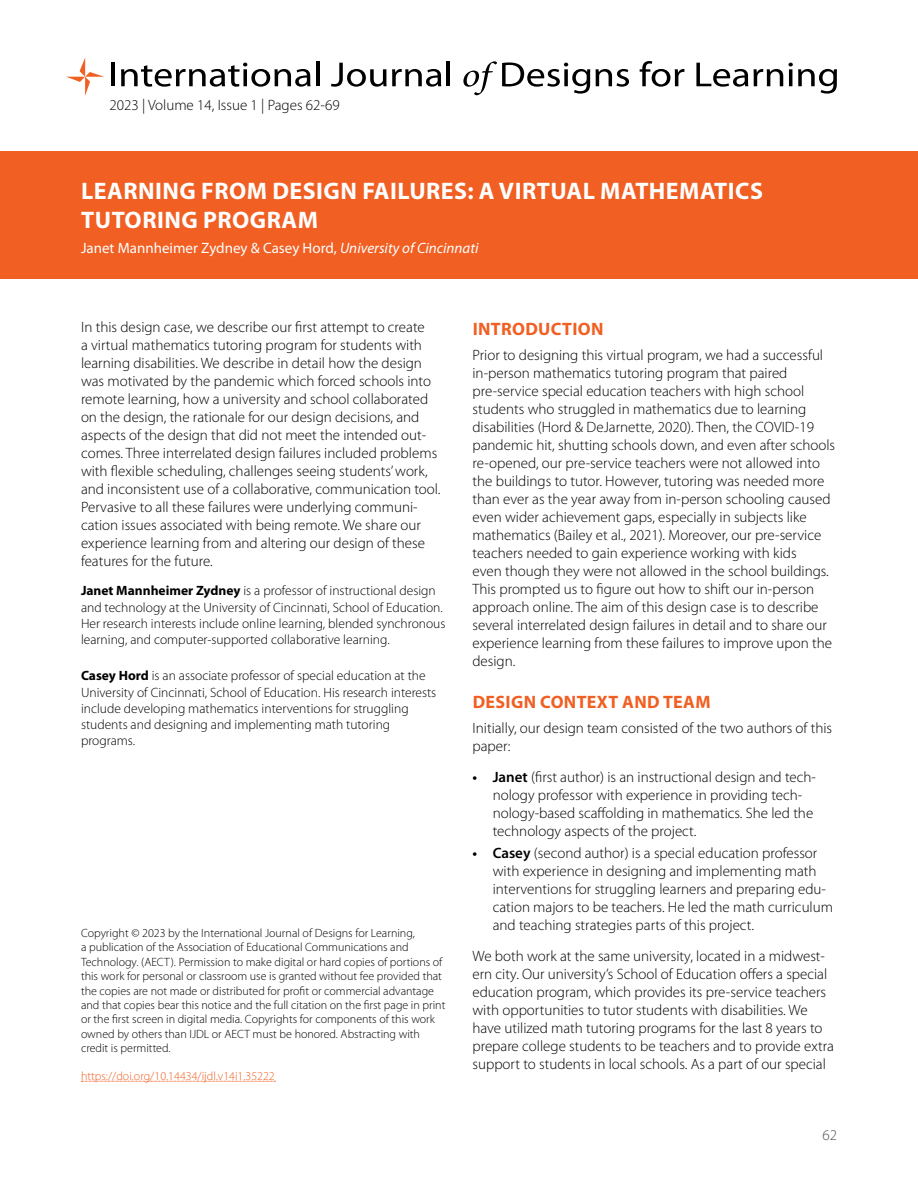
<style>
.page{position:relative;width:918px;height:1188px;background:#fff}
.page>*{position:absolute;margin:0;border:0;box-sizing:border-box;transform-origin:0 0}
.t1{font:700 24px/28.8px "Myriad Pro";letter-spacing:.02em;color:#fff}
.t2{font:700 18px "Myriad Pro";letter-spacing:.02em;color:#f15f22}
.t3{font:300 15px/18px "Myriad Pro";color:#000}
.t4{font:15px "Myriad Pro";color:#fff}
.t5{font:300 15px "Myriad Pro";color:#4d4d4f}
.t6{font:300 13.5px/16.2px "Myriad Pro";color:#000}
.t7{font:300 12px/14.4px "Myriad Pro";color:#000}
.t8{font:300 12px "Myriad Pro";color:#f15f22}
.s1{font-style:italic}
.s2{font-weight:700}
.s3{font-weight:600}
</style>
<div class="page">
<svg style="left:66px;top:58px;width:38px;height:38px"></svg>
<hr style="left:111px;top:63px;width:4px;height:23px;background:#000">
<svg style="left:121px;top:63px;width:190px;height:24px"></svg>
<hr style="left:316px;top:61px;width:3px;height:25px;background:#000">
<svg style="left:331px;top:63px;width:110px;height:24px"></svg>
<hr style="left:447px;top:61px;width:3px;height:25px;background:#000">
<svg style="left:463px;top:61px;width:127px;height:34px"></svg>
<svg style="left:596px;top:69px;width:33px;height:18px"></svg>
<svg style="left:640px;top:61px;width:44px;height:26px"></svg>
<svg style="left:696px;top:63px;width:52px;height:24px"></svg>
<svg style="left:754px;top:69px;width:29px;height:17px"></svg>
<svg style="left:789px;top:63px;width:48px;height:31px"></svg>
<div style="left:0;top:151px;width:918px;height:128px;background:#f15f22"></div>
<svg style="left:81px;top:1081px;width:194px;height:1px"></svg>
<p class="t3" style="left:110px;top:96px;width:232px">2023 | Volume 14, Issue 1 | Pages 62-69</p>
<h1 class="t1" style="left:81px;top:177px;width:683px">LEARNING FROM DESIGN FAILURES: A VIRTUAL MATHEMATICS<br>TUTORING PROGRAM</h1>
<p class="t4" style="left:81px;top:240px;width:399px">Janet Mannheimer Zydney &amp; Casey Hord, <span class="s1">University of Cincinnati</span></p>
<p class="t3" style="left:81px;top:318px;width:361px">In this design case, we describe our first attempt to create<br>a virtual mathematics tutoring program for students with learning disabilities. We describe in detail how the design was motivated by the pandemic which forced schools into remote learning, how a university and school collaborated on the design, the rationale for our design decisions, and aspects of the design that did not meet the intended out&shy;comes. Three interrelated design failures included problems with flexible scheduling, challenges seeing students’ work, and inconsistent use of a collaborative, communication tool.<br>Pervasive to all these failures were underlying communi&shy;cation issues associated with being remote. We share our experience learning from and altering our design of these features for the future.</p>
<p class="t6" style="left:81px;top:583px;width:366px"><span class="s2">Janet Mannheimer Zydney</span> is a professor of instructional design and technology at the University of Cincinnati, School of Education.<br>Her research interests include online learning, blended synchronous learning, and computer-supported collaborative learning.</p>
<p class="t6" style="left:81px;top:668px;width:357px"><span class="s2">Casey Hord</span> is an associate professor of special education at the University of Cincinnati, School of Education. His research interests include developing mathematics interventions for struggling students and designing and implementing math tutoring programs.</p>
<p class="t7" style="left:81px;top:926px;width:366px">Copyright © 2023 by the International Journal of Designs for Learning,<br>a publication of the Association of Educational Communications and Technology. (AECT). Permission to make digital or hard copies of portions of this work for personal or classroom use is granted without fee provided that the copies are not made or distributed for profit or commercial advantage and that copies bear this notice and the full citation on the first page in print or the first screen in digital media. Copyrights for components of this work owned by others than IJDL or AECT must be honored. Abstracting with credit is permitted.</p>
<p class="t8" style="left:81px;top:1069px;width:195px">https://doi.org/10.14434/ijdl.v14i1.35222</p>
<p class="t2" style="left:473px;top:319px;width:132px">INTRODUCTION</p>
<p class="t3" style="left:472px;top:346px;width:364px">Prior to designing this virtual program, we had a successful in-person mathematics tutoring program that paired pre-service special education teachers with high school students who struggled in mathematics due to learning disabilities (Hord &amp; DeJarnette, 2020). Then, the COVID-19 pandemic hit, shutting schools down, and even after schools re-opened, our pre-service teachers were not allowed into the buildings to tutor. However, tutoring was needed more than ever as the year away from in-person schooling caused even wider achievement gaps, especially in subjects like mathematics (Bailey et al., 2021). Moreover, our pre-service teachers needed to gain experience working with kids<br>even though they were not allowed in the school buildings.<br>This prompted us to figure out how to shift our in-person approach online. The aim of this design case is to describe several interrelated design failures in detail and to share our experience learning from these failures to improve upon the design.</p>
<p class="t2" style="left:473px;top:692px;width:239px">DESIGN CONTEXT AND TEAM</p>
<p class="t3" style="left:472px;top:719px;width:361px">Initially, our design team consisted of the two authors of this paper:</p>
<p class="t3" style="left:493px;top:768px;width:325px;text-indent:-20px"><span class="s3">• Janet</span> (first author) is an instructional design and tech&shy;nology professor with experience in providing tech&shy;nology-based scaffolding in mathematics. She led the technology aspects of the project.</p>
<p class="t3" style="left:493px;top:844px;width:342px;text-indent:-20px"><span class="s3">• Casey</span> (second author) is a special education professor with experience in designing and implementing math interventions for struggling learners and preparing edu&shy;cation majors to be teachers. He led the math curriculum and teaching strategies parts of this project.</p>
<p class="t3" style="left:472px;top:947px;width:363px">We both work at the same university, located in a midwest&shy;ern city. Our university’s School of Education offers a special education program, which provides its pre-service teachers with opportunities to tutor students with disabilities. We have utilized math tutoring programs for the last 8 years to prepare college students to be teachers and to provide extra support to students in local schools. As a part of our special</p>
<p class="t5" style="left:822px;top:1126px;width:16px">62</p>
</div>
